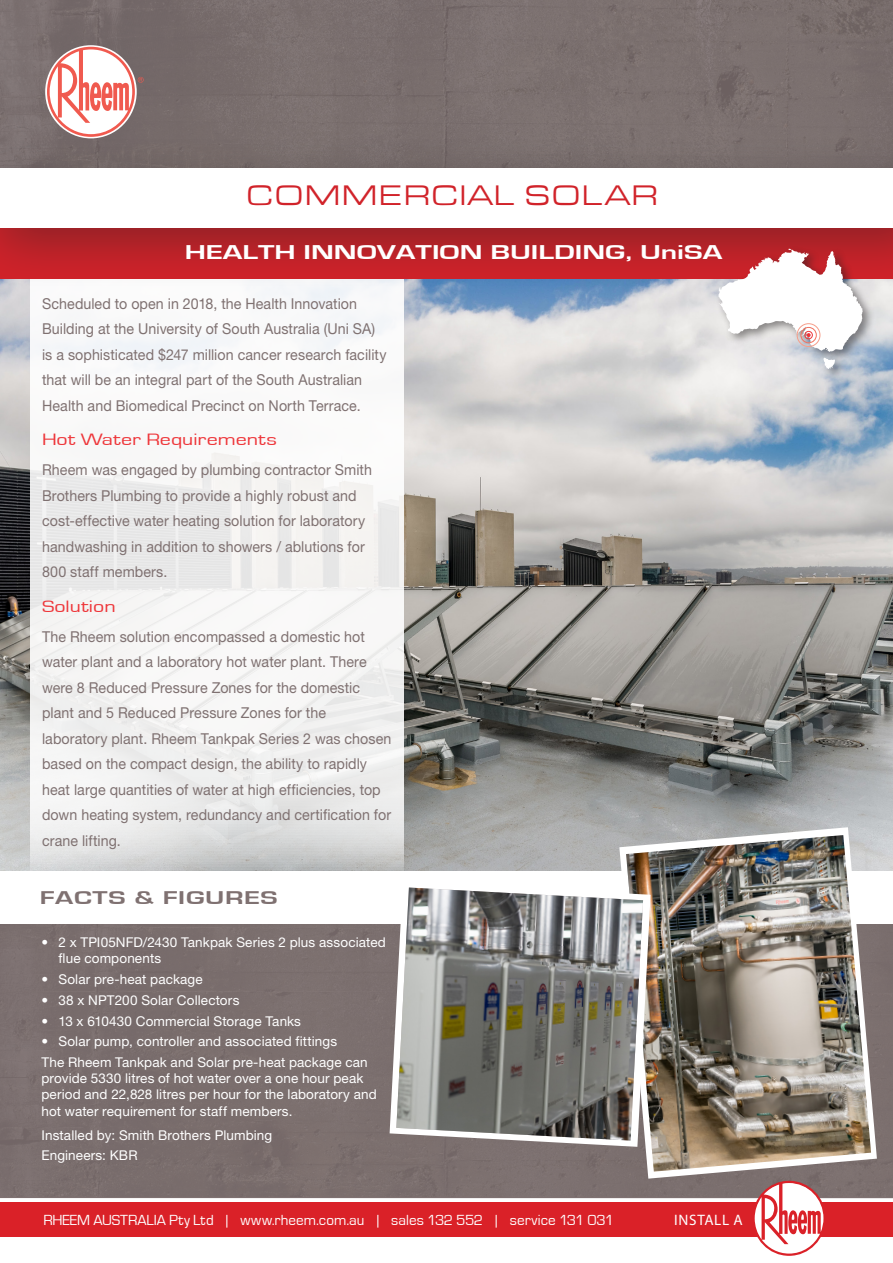
<style>
.page{position:relative;width:893px;height:1263px;background:#fff}
.page>*{position:absolute;margin:0;border:0;box-sizing:border-box;transform-origin:0 0}
.t1{font:29.1px "Eurostile Extended Roman DTC";letter-spacing:.025em;color:#d1232a}
.t2{font:700 20.7px "Eurostile";color:#fff;scale:1.5 1}
.t3{font:700 19.05px "Eurostile";letter-spacing:.025em;color:#7f7171;scale:1.5 1}
.Body_Copy{font:16.95px "Eurostile";color:#ee363a;scale:1.3 1}
.t4{font:15.15px "Eurostile";color:#fff}
.t5{font:600 15.15px "Cronos Pro";letter-spacing:.04em;color:#fff}
.Body_Copy-2{font:15px/25.5px "Helvetica Neue";letter-spacing:.005em;color:#7f7171;scale:.95 1}
.Body_Copy-3{font:13.5px/16.2px "Helvetica Neue";letter-spacing:.01em;color:#fff}
</style>
<div class="page">
<img style="left:0;top:290px;width:893px;height:581px">
<div style="left:0;top:0;width:893px;height:136px;background:#7b706f"></div>
<svg style="left:47px;top:47px;width:97px;height:89px"></svg>
<div style="left:0;top:924px;width:893px;height:273px;background:#7b6f6e"></div>
<svg style="left:30px;top:290px;width:373px;height:581px;fill:#f5f5f4"></svg>
<div style="left:0;top:136px;width:893px;height:154px;background:#231f20;opacity:.4"></div>
<div style="left:0;top:168px;width:893px;height:60px;background:#fff"></div>
<div style="left:715px;top:246px;width:160px;height:135px;background:#231f20;opacity:.5"></div>
<svg style="left:718px;top:249px;width:145px;height:120px"></svg>
<div style="left:805px;top:331px;width:7px;height:8px;border:1px solid #ee363a;border-radius:50%"></div>
<div style="left:801px;top:327px;width:15px;height:16px;border:1px solid #f2725f;border-radius:50%"></div>
<div style="left:797px;top:324px;width:23px;height:23px;border:1px solid #f69e8a;border-radius:50%"></div>
<div style="left:0;top:1203px;width:893px;height:34px;background:#da2128"></div>
<svg style="left:752px;top:1181px;width:74px;height:75px"></svg>
<svg style="left:619px;top:827px;width:258px;height:351px"></svg>
<img style="left:626px;top:835px;width:245px;height:337px">
<img style="left:390px;top:881px;width:261px;height:266px">
<img style="left:396px;top:887px;width:247px;height:253px">
<p class="t1" style="left:246px;top:180px;width:413px">COMMERCIAL SOLAR</p>
<p class="t2" style="left:185px;top:241px;width:360px">HEALTH INNOVATION BUILDING, UniSA</p>
<p class="Body_Copy-2" style="left:42px;top:290px;width:364px">Scheduled to open in 2018, the Health Innovation Building at the University of South Australia (Uni SA) is a sophisticated $247 million cancer research facility that will be an integral part of the South Australian Health and Biomedical Precinct on North Terrace.</p>
<p class="Body_Copy" style="left:42px;top:431px;width:182px">Hot Water Requirements</p>
<p class="Body_Copy-2" style="left:42px;top:457px;width:349px">Rheem was engaged by plumbing contractor Smith Brothers Plumbing to provide a highly robust and cost-effective water heating solution for laboratory handwashing in addition to showers / ablutions for 800 staff members.</p>
<p class="Body_Copy" style="left:42px;top:597px;width:58px">Solution</p>
<p class="Body_Copy-2" style="left:42px;top:624px;width:369px">The Rheem solution encompassed a domestic hot water plant and a laboratory hot water plant. There were 8 Reduced Pressure Zones for the domestic plant and 5 Reduced Pressure Zones for the laboratory plant. Rheem Tankpak Series 2 was chosen based on the compact design, the ability to rapidly heat large quantities of water at high efficiencies, top down heating system, redundancy and certification for crane lifting.</p>
<p class="t3" style="left:40px;top:887px;width:160px">FACTS &amp; FIGURES</p>
<p class="Body_Copy-3" style="left:58px;top:934px;width:329px;text-indent:-17px">• 2 x TPI05NFD/2430 Tankpak Series 2 plus associated flue components</p>
<p class="Body_Copy-3" style="left:41px;top:971px;width:163px">• Solar pre-heat package</p>
<p class="Body_Copy-3" style="left:41px;top:992px;width:199px">• 38 x NPT200 Solar Collectors</p>
<p class="Body_Copy-3" style="left:41px;top:1012px;width:261px">• 13 x 610430 Commercial Storage Tanks</p>
<p class="Body_Copy-3" style="left:41px;top:1033px;width:297px">• Solar pump, controller and associated fittings</p>
<p class="Body_Copy-3" style="left:41px;top:1054px;width:337px">The Rheem Tankpak and Solar pre-heat package can provide 5330 litres of hot water over a one hour peak period and 22,828 litres per hour for the laboratory and hot water requirement for staff members.</p>
<p class="Body_Copy-3" style="left:41px;top:1126px;width:232px">Installed by: Smith Brothers Plumbing</p>
<p class="Body_Copy-3" style="left:41px;top:1147px;width:98px">Engineers: KBR</p>
<p class="t4" style="left:44px;top:1212px;width:572px">RHEEM AUSTRALIA Pty Ltd | www.rheem.com.au | sales 132 552 | service 131 031</p>
<p class="t5" style="left:674px;top:1210px;width:70px">INSTALL A</p>
</div>
